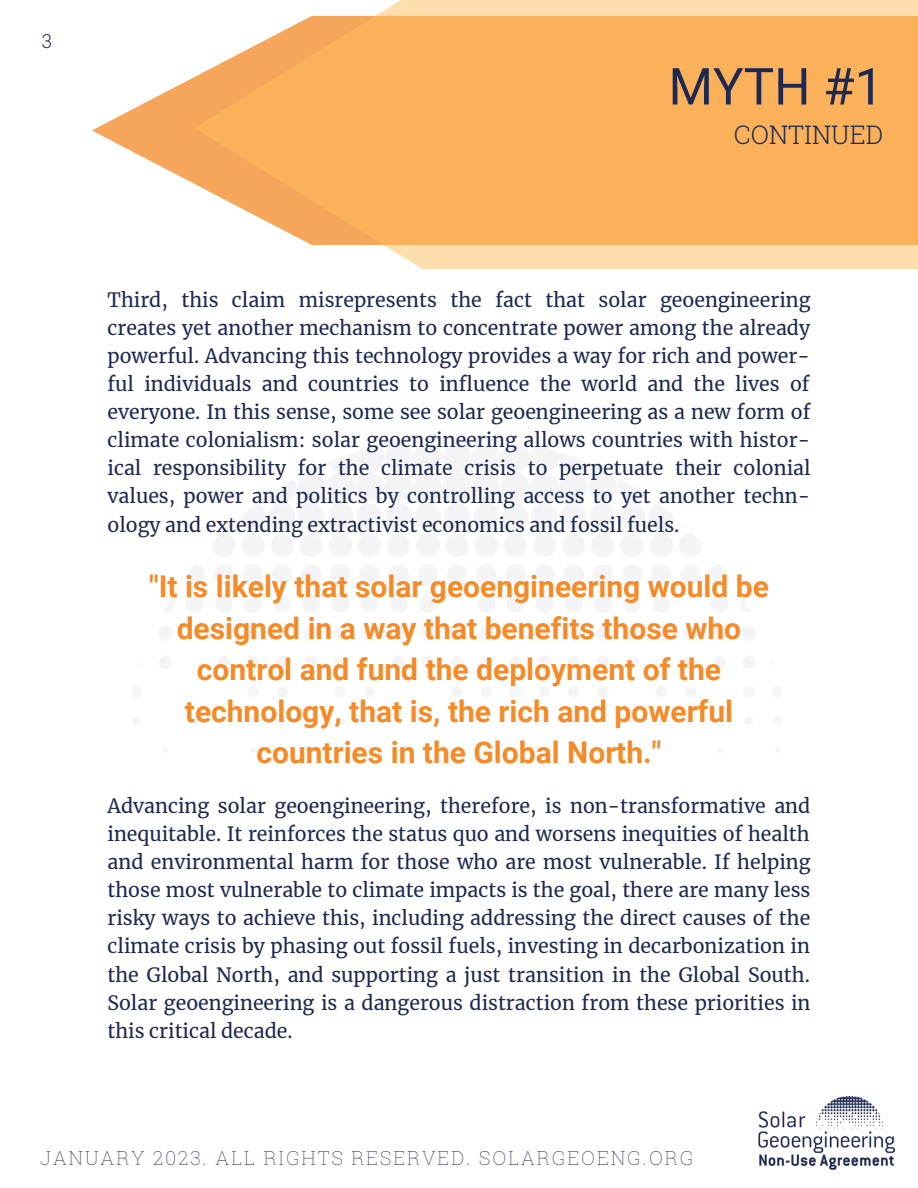
<style>
.page{position:relative;width:918px;height:1188px;background:#fff}
.page>*{position:absolute;margin:0;border:0;box-sizing:border-box;transform-origin:0 0}
.t1{font:51px "Roboto";color:#1e2850}
.t2{font:700 30px/41.7px "Roboto";color:#f48b28;text-align:center}
.t3{font:300 25.5px "Roboto Slab";color:#1e2850}
.t4{font:19.5px/28.2px "Merriweather";color:#1e2850;text-align:justify}
.t5{font:100 19.2px "Roboto Slab";letter-spacing:.105em;color:#1e2850}
.t6{font:300 19.2px "Roboto Slab";color:#1e2850}
</style>
<div class="page">
<svg style="left:92px;top:77px;width:102px;height:107px"></svg>
<svg style="left:194px;top:0;width:724px;height:269px;background:#fabb6f"></svg>
<img style="left:758px;top:1096px;width:136px;height:73px">
<p class="t6" style="left:42px;top:28px;width:12px">3</p>
<h1 class="t1" style="left:668px;top:57px;width:216px">MYTH #1</h1>
<h3 class="t3" style="left:734px;top:117px;width:151px">CONTINUED</h3>
<p class="t4" style="left:108px;top:286px;width:705px">Third, this claim misrepresents the fact that solar geoengineering creates yet another mechanism to concentrate power among the already powerful. Advancing this technology provides a way for rich and power&shy;ful individuals and countries to influence the world and the lives of everyone. In this sense, some see solar geoengineering as a new form of climate colonialism: solar geoengineering allows countries with histor&shy;ical responsibility for the climate crisis to perpetuate their colonial values, power and politics by controlling access to yet another techn&shy;ology and extending extractivist economics and fossil fuels.</p>
<h2 class="t2" style="left:149px;top:566px;width:621px">"It is likely that solar geoengineering would be designed in a way that benefits those who control and fund the deployment of the technology, that is, the rich and powerful countries in the Global North."</h2>
<p class="t4" style="left:108px;top:792px;width:705px">Advancing solar geoengineering, therefore, is non-transformative and inequitable. It reinforces the status quo and worsens inequities of health and environmental harm for those who are most vulnerable. If helping those most vulnerable to climate impacts is the goal, there are many less risky ways to achieve this, including addressing the direct causes of the climate crisis by phasing out fossil fuels, investing in decarbonization in the Global North, and supporting a just transition in the Global South.<br>Solar geoengineering is a dangerous distraction from these priorities in this critical decade.</p>
<p class="t5" style="left:40px;top:1145px;width:654px">JANUARY 2023. ALL RIGHTS RESERVED. SOLARGEOENG.ORG</p>
</div>
